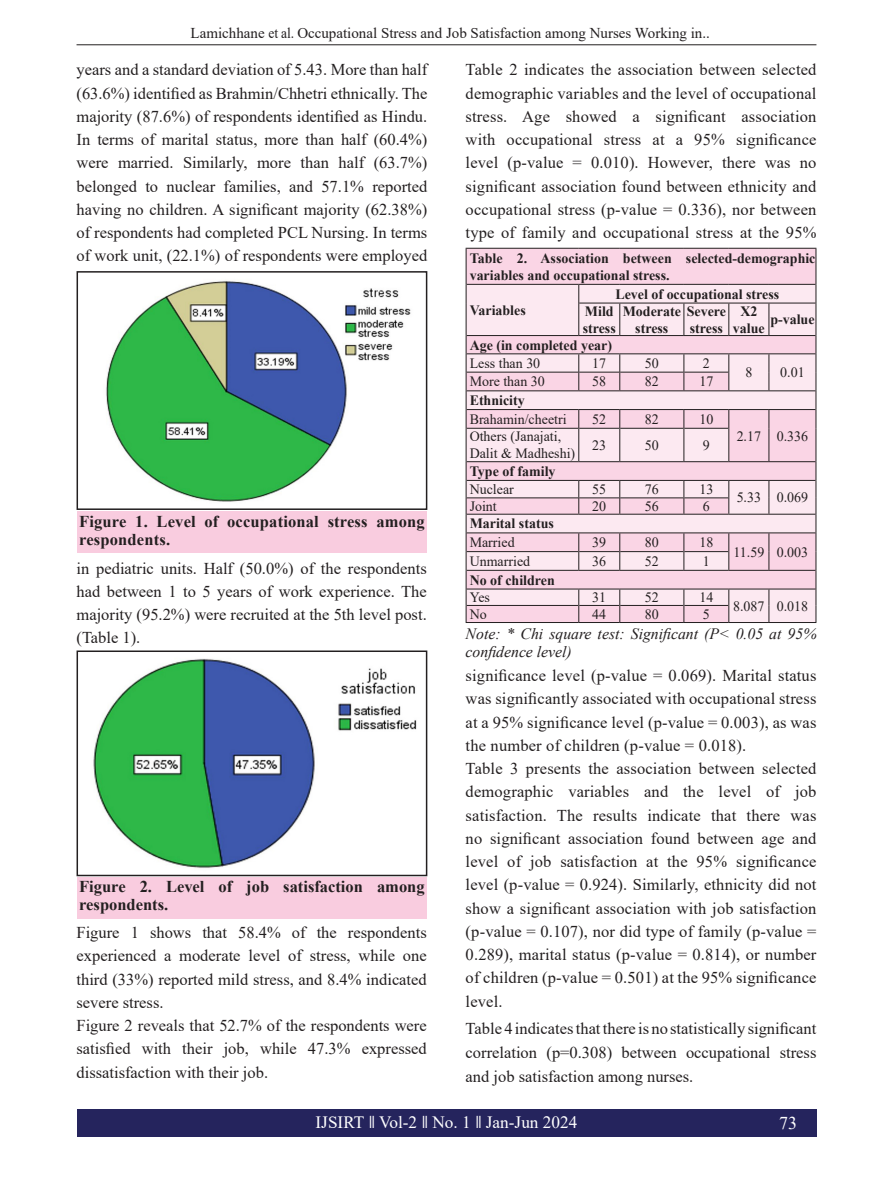
<style>
.page{position:relative;width:893px;height:1191px;background:#fff}
.page>*{position:absolute;margin:0;border:0;box-sizing:border-box;transform-origin:0 0}
.t1{font:18px "Times New Roman";color:#fff}
.t2{font:17.25px "Times New Roman";color:#fff}
.t3{font:16.5px/23.2px "Times New Roman";color:#231f20;text-align:justify}
.t4{font:700 16.5px/18px "Times New Roman";color:#231f20}
.t5{font:italic 15.75px/18px "Times New Roman";color:#231f20}
.heading_1{font:15px "Times New Roman";color:#231f20}
.t6{font:700 14.25px/17.1px "Times New Roman";color:#231f20}
.t7{font:14.25px "Times New Roman";color:#231f20}
</style>
<div class="page">
<div style="left:77px;top:1108px;width:739px;height:28px;background:#25245d"></div>
<hr style="left:77px;top:44px;width:739px;height:1px;background:#231f20">
<img style="left:106px;top:280px;width:305px;height:222px">
<div style="left:77px;top:271px;width:350px;height:239px;border:2px solid #231f20"></div>
<div style="left:77px;top:511px;width:350px;height:42px;background:#f9ccdf"></div>
<div style="left:77px;top:876px;width:350px;height:42px;background:#f9ccdf"></div>
<img style="left:93px;top:658px;width:324px;height:210px">
<div style="left:77px;top:650px;width:350px;height:226px;border:2px solid #231f20"></div>
<div style="left:467px;top:249px;width:348px;height:35px;background:#fad5e5"></div>
<hr style="left:815px;top:249px;width:1px;height:35px;background:#231f20">
<hr style="left:466px;top:249px;width:1px;height:35px;background:#231f20">
<hr style="left:466px;top:248px;width:113px;height:1px;background:#231f20">
<hr style="left:579px;top:248px;width:41px;height:1px;background:#231f20">
<hr style="left:620px;top:248px;width:64px;height:1px;background:#231f20">
<hr style="left:684px;top:248px;width:45px;height:1px;background:#231f20">
<hr style="left:729px;top:248px;width:40px;height:1px;background:#231f20">
<hr style="left:769px;top:248px;width:47px;height:1px;background:#231f20">
<hr style="left:466px;top:622px;width:113px;height:1px;background:#231f20">
<hr style="left:579px;top:622px;width:41px;height:1px;background:#231f20">
<hr style="left:620px;top:622px;width:64px;height:1px;background:#231f20">
<hr style="left:684px;top:622px;width:45px;height:1px;background:#231f20">
<hr style="left:729px;top:622px;width:40px;height:1px;background:#231f20">
<hr style="left:769px;top:622px;width:47px;height:1px;background:#231f20">
<svg style="left:466px;top:284px;width:350px;height:338px;background:#eed5e0"></svg>
<p class="heading_1" style="left:190px;top:22px;width:521px">Lamichhane et al. Occupational Stress and Job Satisfaction among Nurses Working in..</p>
<p class="t3" style="left:77px;top:58px;width:352px">years and a standard deviation of 5.43. More than half (63.6%) identified as Brahmin/Chhetri ethnically. The majority (87.6%) of respondents identified as Hindu.<br>In terms of marital status, more than half (60.4%) were married. Similarly, more than half (63.7%) belonged to nuclear families, and 57.1% reported having no children. A significant majority (62.38%) of respondents had completed PCL Nursing. In terms of work unit, (22.1%) of respondents were employed</p>
<p class="t3" style="left:466px;top:58px;width:352px">Table 2 indicates the association between selected demographic variables and the level of occupational stress. Age showed a significant association with occupational stress at a 95% significance level (p-value = 0.010). However, there was no significant association found between ethnicity and occupational stress (p-value = 0.336), nor between type of family and occupational stress at the 95%</p>
<p class="t6" style="left:470px;top:249px;width:347px">Table 2. Association between selected-demographic variables and occupational stress.</p>
<p class="t6" style="left:470px;top:301px;width:58px">Variables</p>
<p class="t6" style="left:615px;top:285px;width:165px">Level of occupational stress</p>
<p class="t6" style="left:583px;top:302px;width:35px">Mild stress</p>
<p class="t6" style="left:635px;top:302px;width:92px;text-indent:-13px">Moderate Severe stress</p>
<p class="t6" style="left:733px;top:302px;width:33px;text-align:center">X2 value</p>
<p class="t6" style="left:770px;top:310px;width:46px">p-value</p>
<p class="t6" style="left:690px;top:319px;width:35px">stress</p>
<p class="t4" style="left:79px;top:512px;width:347px">Figure 1. Level of occupational stress among respondents.</p>
<p class="t3" style="left:77px;top:556px;width:352px">in pediatric units. Half (50.0%) of the respondents had between 1 to 5 years of work experience. The majority (95.2%) were recruited at the 5th level post. (Table 1).</p>
<p class="t4" style="left:79px;top:877px;width:347px">Figure 2. Level of job satisfaction among respondents.</p>
<p class="t3" style="left:77px;top:920px;width:352px">Figure 1 shows that 58.4% of the respondents experienced a moderate level of stress, while one third (33%) reported mild stress, and 8.4% indicated severe stress.</p>
<p class="t3" style="left:77px;top:1013px;width:352px">Figure 2 reveals that 52.7% of the respondents were satisfied with their job, while 47.3% expressed dissatisfaction with their job.</p>
<p class="t6" style="left:470px;top:336px;width:144px">Age (in completed year)</p>
<p class="t7" style="left:470px;top:353px;width:72px">Less than 30</p>
<p class="t7" style="left:592px;top:353px;width:15px">17</p>
<p class="t7" style="left:645px;top:353px;width:15px">50</p>
<p class="t7" style="left:703px;top:353px;width:8px">2</p>
<p class="t7" style="left:745px;top:362px;width:8px">8</p>
<p class="t7" style="left:780px;top:362px;width:26px">0.01</p>
<p class="t7" style="left:470px;top:371px;width:77px">More than 30</p>
<p class="t7" style="left:592px;top:371px;width:15px">58</p>
<p class="t7" style="left:645px;top:371px;width:15px">82</p>
<p class="t7" style="left:699px;top:371px;width:15px">17</p>
<p class="t6" style="left:470px;top:391px;width:57px">Ethnicity</p>
<p class="t7" style="left:470px;top:409px;width:98px">Brahamin/cheetri</p>
<p class="t7" style="left:592px;top:409px;width:15px">52</p>
<p class="t7" style="left:645px;top:409px;width:15px">82</p>
<p class="t7" style="left:699px;top:409px;width:15px">10</p>
<p class="t7" style="left:470px;top:426px;width:93px">Others (Janajati,</p>
<p class="t7" style="left:737px;top:426px;width:26px">2.17</p>
<p class="t7" style="left:777px;top:426px;width:33px">0.336</p>
<p class="t7" style="left:470px;top:443px;width:107px">Dalit &amp; Madheshi)</p>
<p class="t7" style="left:592px;top:435px;width:15px">23</p>
<p class="t7" style="left:645px;top:435px;width:15px">50</p>
<p class="t7" style="left:703px;top:435px;width:8px">9</p>
<p class="t6" style="left:470px;top:462px;width:87px">Type of family</p>
<p class="t7" style="left:470px;top:479px;width:46px">Nuclear</p>
<p class="t7" style="left:592px;top:479px;width:15px">55</p>
<p class="t7" style="left:645px;top:479px;width:15px">76</p>
<p class="t7" style="left:699px;top:479px;width:15px">13</p>
<p class="t7" style="left:470px;top:496px;width:29px">Joint</p>
<p class="t7" style="left:592px;top:496px;width:15px">20</p>
<p class="t7" style="left:645px;top:496px;width:15px">56</p>
<p class="t7" style="left:703px;top:496px;width:8px">6</p>
<p class="t6" style="left:470px;top:514px;width:86px">Marital status</p>
<p class="t7" style="left:470px;top:532px;width:46px">Married</p>
<p class="t7" style="left:592px;top:532px;width:15px">39</p>
<p class="t7" style="left:645px;top:532px;width:15px">80</p>
<p class="t7" style="left:699px;top:532px;width:15px">18</p>
<p class="t7" style="left:470px;top:551px;width:62px">Unmarried</p>
<p class="t7" style="left:592px;top:551px;width:15px">36</p>
<p class="t7" style="left:645px;top:551px;width:15px">52</p>
<p class="t7" style="left:703px;top:551px;width:8px">1</p>
<p class="t6" style="left:470px;top:571px;width:87px">No of children</p>
<p class="t7" style="left:470px;top:587px;width:22px">Yes</p>
<p class="t7" style="left:592px;top:587px;width:15px">31</p>
<p class="t7" style="left:645px;top:587px;width:15px">52</p>
<p class="t7" style="left:699px;top:587px;width:15px">14</p>
<p class="t7" style="left:470px;top:604px;width:19px">No</p>
<p class="t7" style="left:592px;top:604px;width:15px">44</p>
<p class="t7" style="left:645px;top:604px;width:15px">80</p>
<p class="t7" style="left:703px;top:604px;width:8px">5</p>
<p class="t7" style="left:737px;top:487px;width:26px">5.33</p>
<p class="t7" style="left:777px;top:487px;width:33px">0.069</p>
<p class="t7" style="left:733px;top:542px;width:32px">11.59</p>
<p class="t7" style="left:777px;top:542px;width:33px">0.003</p>
<p class="t7" style="left:733px;top:596px;width:33px">8.087</p>
<p class="t7" style="left:777px;top:596px;width:33px">0.018</p>
<p class="t5" style="left:466px;top:625px;width:352px">Note: * Chi square test: Significant (P&lt; 0.05 at 95% confidence level)</p>
<p class="t3" style="left:466px;top:663px;width:352px">significance level (p-value = 0.069). Marital status was significantly associated with occupational stress at a 95% significance level (p-value = 0.003), as was the number of children (p-value = 0.018).</p>
<p class="t3" style="left:466px;top:756px;width:352px">Table 3 presents the association between selected demographic variables and the level of job satisfaction. The results indicate that there was no significant association found between age and level of job satisfaction at the 95% significance level (p-value = 0.924). Similarly, ethnicity did not show a significant association with job satisfaction (p-value = 0.107), nor did type of family (p-value = 0.289), marital status (p-value = 0.814), or number of children (p-value = 0.501) at the 95% significance level.</p>
<p class="t3" style="left:466px;top:1016px;width:352px">Table 4 indicates that there is no statistically significant correlation (p=0.308) between occupational stress</p>
<p class="t3" style="left:466px;top:1064px;width:229px">and job satisfaction among nurses.</p>
<p class="t2" style="left:316px;top:1110px;width:263px">IJSIRT Vol-2 No. 1 Jan-Jun 2024</p>
<p class="t1" style="left:779px;top:1110px;width:19px">73</p>
</div>
